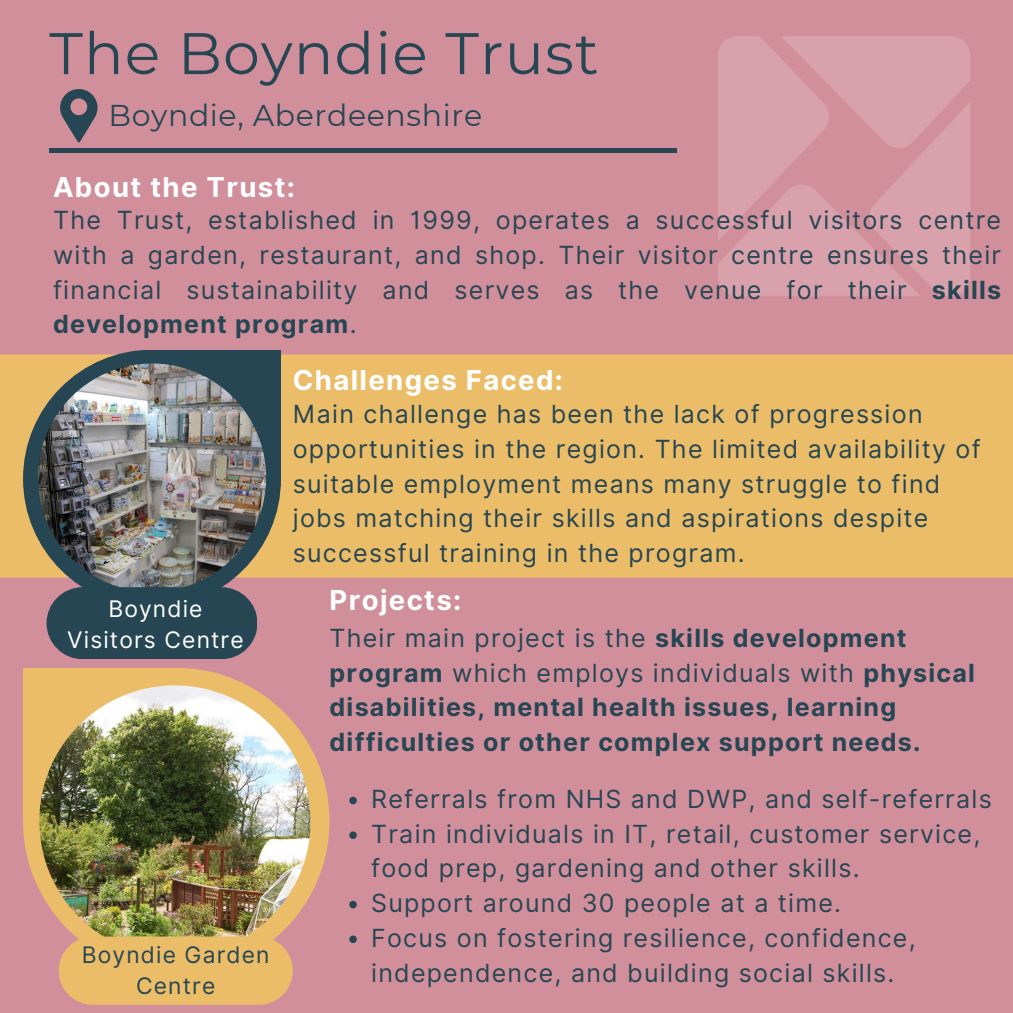
<style>
.page{position:relative;width:1013px;height:1013px;background:#fff}
.page>*{position:absolute;margin:0;border:0;box-sizing:border-box;transform-origin:0 0}
.t1{font:58.5px "Montserrat";letter-spacing:.02em;color:#264653}
.t2{font:30px "Montserrat";letter-spacing:.02em;color:#264653}
.t3{font:700 27.5px "Inter";letter-spacing:.05em;color:#fff}
.t4{font:25px/34.8px "Inter";letter-spacing:.05em;color:#264653}
.t5{font:700 25px/34.8px "Inter";letter-spacing:.05em;color:#264653}
.t6{font:22.75px/31px "Inter";letter-spacing:.05em;color:#fff;text-align:center}
.t7{font:22.75px/31.1px "Inter";letter-spacing:.05em;color:#264653;text-align:center}
.s1{font-weight:700}
.s2{font-weight:400}
</style>
<div class="page">
<div style="left:0;top:0;width:1012px;height:1012px;background:#d18f9b"></div>
<img style="left:719px;top:36px;width:251px;height:260px">
<div style="left:0;top:354px;width:1012px;height:223px;background:#ebbd68"></div>
<svg style="left:23px;top:350px;width:258px;height:257px"></svg>
<img style="left:38px;top:363px;width:228px;height:228px">
<div style="left:47px;top:587px;width:210px;height:72px;background:#264653;border-radius:36px"></div>
<svg style="left:23px;top:668px;width:306px;height:306px;fill:#eabb69"></svg>
<img style="left:39px;top:685px;width:271px;height:271px">
<svg style="left:59px;top:936px;width:234px;height:68px;background:#e9ba6a"></svg>
<div style="left:49px;top:148px;width:627px;height:5px;background:#264653"></div>
<svg style="left:60px;top:89px;width:37px;height:54px"></svg>
<svg style="left:349px;top:796px;width:8px;height:8px"></svg>
<svg style="left:349px;top:831px;width:8px;height:8px"></svg>
<svg style="left:349px;top:900px;width:8px;height:8px"></svg>
<svg style="left:349px;top:935px;width:8px;height:8px"></svg>
<p class="t1" style="left:49px;top:17px;width:551px">The Boyndie Trust</p>
<p class="t2" style="left:109px;top:97px;width:375px">Boyndie, Aberdeenshire</p>
<p class="t3" style="left:53px;top:171px;width:243px">About the Trust:</p>
<p class="t4" style="left:53px;top:203px;width:949px;text-align:justify">The Trust, established in 1999, operates a successful visitors centre with a garden, restaurant, and shop. Their visitor centre ensures their financial sustainability and serves as the venue for their <span class="s1">skills development program</span>.</p>
<p class="t6" style="left:67px;top:593px;width:178px">Boyndie<br>Visitors Centre</p>
<h3 class="t7" style="left:82px;top:939px;width:189px">Boyndie Garden<br>Centre</h3>
<p class="t3" style="left:293px;top:363px;width:272px">Challenges Faced:</p>
<h2 class="t4" style="left:293px;top:397px;width:689px">Main challenge has been the lack of progression opportunities in the region. The limited availability of suitable employment means many struggle to find jobs matching their skills and aspirations despite successful training in the program.</h2>
<h2 class="t3" style="left:329px;top:584px;width:133px">Projects:</h2>
<h2 class="t5" style="left:329px;top:620px;width:647px"><span class="s2">Their main project is the</span> skills development program <span class="s2">which employs individuals with</span> physical disabilities, mental health issues, learning difficulties or other complex support needs.</h2>
<p class="t4" style="left:371px;top:781px;width:622px">Referrals from NHS and DWP, and self-referrals</p>
<p class="t4" style="left:371px;top:816px;width:610px">Train individuals in IT, retail, customer service, food prep, gardening and other skills.</p>
<p class="t4" style="left:371px;top:885px;width:471px">Support around 30 people at a time.</p>
<p class="t4" style="left:371px;top:920px;width:546px">Focus on fostering resilience, confidence, independence, and building social skills.</p>
</div>
